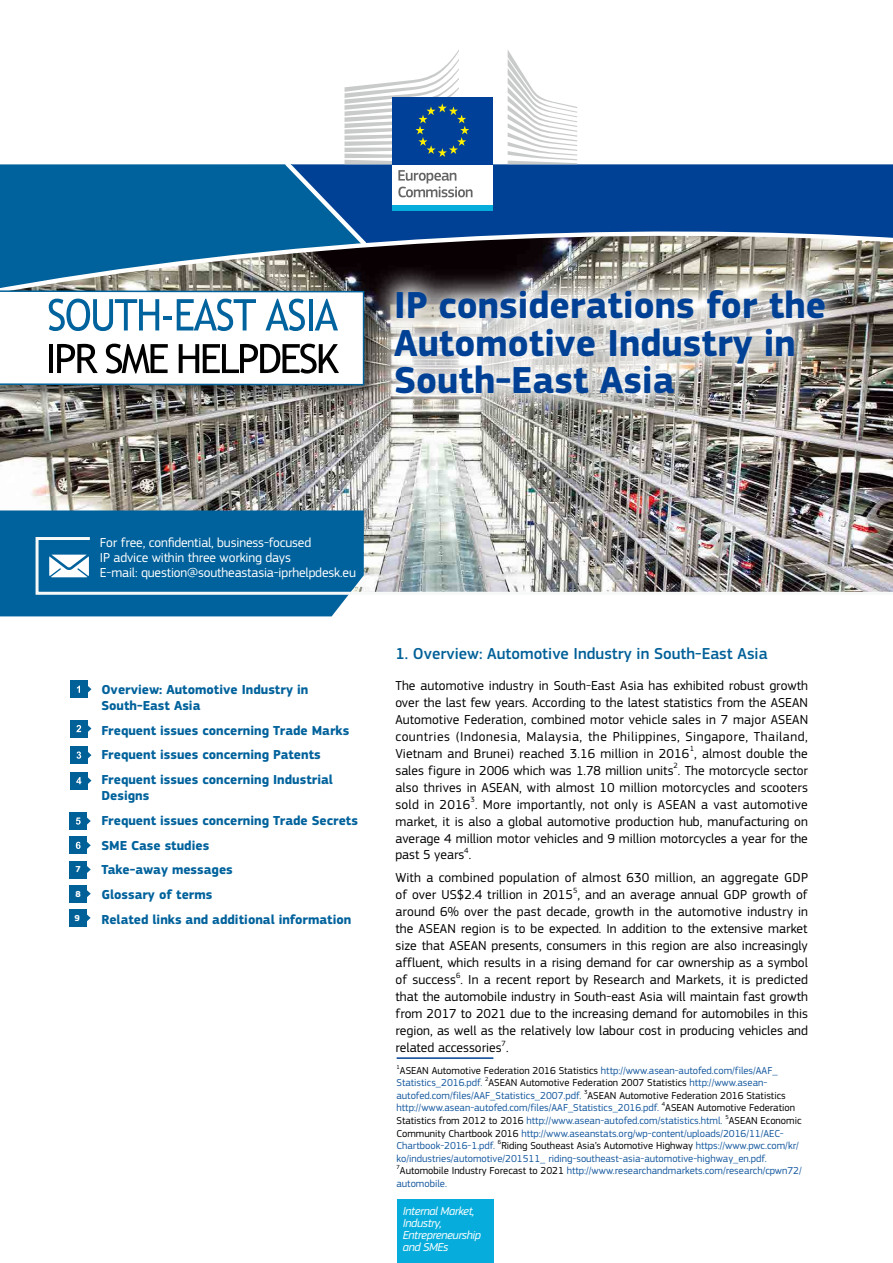
<style>
.page{position:relative;width:893px;height:1263px;background:#fff}
.page>*{position:absolute;margin:0;border:0;box-sizing:border-box;transform-origin:0 0}
.t1{font:700 39px/37.5px "EC Square Sans Pro";color:#004195}
.t2{font:500 16.5px "EC Square Sans Pro";color:#006098}
.t3{font:13.5px/17px "EC Square Sans Pro";letter-spacing:.005em;color:#000;text-align:justify}
.t4{font:700 13.5px/24.8px "EC Square Sans Pro";color:#00629c}
.t5{font:13.5px/15px "EC Square Sans Pro";letter-spacing:-.01em;color:#fff}
.t6{font:italic 12px/12px "EC Square Sans Pro";letter-spacing:-.03em;color:#fff}
.t7{font:10.5px/12.6px "EC Square Sans Pro";color:#16599f}
.t8{font:10.5px/12.6px "EC Square Sans Pro";color:#000}
.t9{font:700 9px "EC Square Sans Pro";color:#fff}
.t10{font:7.8px "EC Square Sans Pro";color:#000}
.t11{font:6.15px "EC Square Sans Pro";color:#000}
.s1{color:#000}
.s2{color:#16599f}
</style>
<div class="page">
<img style="left:0;top:300px;width:893px;height:235px">
<div style="left:472px;top:164px;width:421px;height:58px;background:#004195"></div>
<div style="left:0;top:164px;width:280px;height:58px;background:#00629c"></div>
<svg style="left:0;top:222px;width:893px;height:78px;background:#4c6f86"></svg>
<div style="left:392px;top:162px;width:100px;height:44px;background:#fff"></div>
<div style="left:392px;top:205px;width:100px;height:6px;background:#06addc"></div>
<svg style="left:508px;top:50px;width:69px;height:114px"></svg>
<div style="left:392px;top:97px;width:100px;height:67px;background:#004098"></div>
<svg style="left:280px;top:50px;width:192px;height:200px"></svg>
<svg style="left:368px;top:263px;width:484px;height:158px;background:#b7b4b0"></svg>
<div style="left:0;top:510px;width:364px;height:106px;background:#00629c"></div>
<img style="left:34px;top:535px;width:859px;height:61px">
<div style="left:0;top:288px;width:379px;height:112px;background:#000;opacity:.53"></div>
<svg style="left:0;top:290px;width:365px;height:96px"></svg>
<div style="left:397px;top:1199px;width:96px;height:64px;background:#06addc"></div>
<div style="left:69px;top:812px;width:18px;height:18px;background:#006098"></div>
<svg style="left:76px;top:817px;width:15px;height:8px"></svg>
<div style="left:70px;top:772px;width:18px;height:17px;background:#006098"></div>
<svg style="left:76px;top:777px;width:15px;height:8px"></svg>
<div style="left:70px;top:746px;width:18px;height:18px;background:#006098"></div>
<svg style="left:76px;top:751px;width:15px;height:8px"></svg>
<div style="left:70px;top:720px;width:18px;height:17px;background:#006098"></div>
<svg style="left:76px;top:725px;width:15px;height:8px"></svg>
<div style="left:70px;top:680px;width:18px;height:18px;background:#006098"></div>
<svg style="left:88px;top:686px;width:3px;height:7px"></svg>
<svg style="left:77px;top:686px;width:3px;height:7px"></svg>
<div style="left:69px;top:836px;width:18px;height:18px;background:#006098"></div>
<svg style="left:76px;top:841px;width:15px;height:8px"></svg>
<hr style="left:397px;top:1057px;width:96px;height:2px;background:#004195">
<div style="left:69px;top:861px;width:18px;height:17px;background:#006098"></div>
<svg style="left:87px;top:866px;width:4px;height:7px"></svg>
<div style="left:69px;top:885px;width:18px;height:17px;background:#006098"></div>
<svg style="left:87px;top:890px;width:4px;height:7px"></svg>
<div style="left:69px;top:909px;width:18px;height:18px;background:#006098"></div>
<svg style="left:87px;top:914px;width:4px;height:7px"></svg>
<h1 class="t1" style="left:394px;top:288px;width:434px">IP considerations for the<br>Automotive Industry in<br>South-East Asia</h1>
<p class="t5" style="left:100px;top:535px;width:257px">For free, confidential, business-focused<br>IP advice within three working days<br>E-mail: question@southeastasia-iprhelpdesk.eu</p>
<p class="t9" style="left:75px;top:864px;width:7px">7</p>
<p class="t9" style="left:75px;top:888px;width:7px">8</p>
<p class="t9" style="left:75px;top:912px;width:7px">9</p>
<p class="t4" style="left:101px;top:682px;width:208px;line-height:16.2px">Overview: Automotive Industry in<br>South-East Asia</p>
<p class="t4" style="left:101px;top:718px;width:249px">Frequent issues concerning Trade Marks<br>Frequent issues concerning Patents<br>Frequent issues concerning Industrial</p>
<p class="t4" style="left:101px;top:784px;width:258px">Designs<br>Frequent issues concerning Trade Secrets<br>SME Case studies<br>Take-away messages<br>Glossary of terms<br>Related links and additional information</p>
<p class="t2" style="left:395px;top:644px;width:374px">1. Overview: Automotive Industry in South-East Asia</p>
<p class="t3" style="left:395px;top:677px;width:414px">The automotive industry in South-East Asia has exhibited robust growth over the last few years. According to the latest statistics from the ASEAN Automotive Federation, combined motor vehicle sales in 7 major ASEAN countries (Indonesia, Malaysia, the Philippines, Singapore, Thailand, Vietnam and Brunei) reached 3.16 million in 2016 , almost double the</p>
<p class="t10" style="left:690px;top:744px;width:6px">1</p>
<p class="t3" style="left:395px;top:762px;width:414px">sales figure in 2006 which was 1.78 million units . The motorcycle sector</p>
<p class="t10" style="left:674px;top:761px;width:6px">2</p>
<p class="t3" style="left:395px;top:779px;width:414px">also thrives in ASEAN, with almost 10 million motorcycles and scooters sold in 2016 . More importantly, not only is ASEAN a vast automotive</p>
<p class="t10" style="left:471px;top:795px;width:6px">3</p>
<p class="t3" style="left:395px;top:813px;width:414px">market, it is also a global automotive production hub, manufacturing on average 4 million motor vehicles and 9 million motorcycles a year for the past 5 years .</p>
<p class="t10" style="left:464px;top:846px;width:6px">4</p>
<p class="t3" style="left:395px;top:869px;width:414px">With a combined population of almost 630 million, an aggregate GDP of over US$2.4 trillion in 2015 , and an average annual GDP growth of</p>
<p class="t10" style="left:573px;top:886px;width:6px">5</p>
<p class="t3" style="left:395px;top:903px;width:414px">around 6% over the past decade, growth in the automotive industry in the ASEAN region is to be expected. In addition to the extensive market size that ASEAN presents, consumers in this region are also increasingly affluent, which results in a rising demand for car ownership as a symbol of success . In a recent report by Research and Markets, it is predicted</p>
<p class="t10" style="left:456px;top:971px;width:6px">6</p>
<p class="t3" style="left:395px;top:988px;width:414px">that the automobile industry in South-east Asia will maintain fast growth from 2017 to 2021 due to the increasing demand for automobiles in this region, as well as the relatively low labour cost in producing vehicles and related accessories .</p>
<p class="t10" style="left:502px;top:1038px;width:6px">7</p>
<p class="t11" style="left:396px;top:1063px;width:5px">1</p>
<p class="t7" style="left:396px;top:1064px;width:383px;text-indent:3px"><span class="s1">ASEAN Automotive Federation 2016 Statistics</span> http://www.asean-autofed.com/files/AAF_<br>Statistics_2016.pdf.</p>
<p class="t11" style="left:485px;top:1076px;width:5px">2</p>
<p class="t7" style="left:396px;top:1076px;width:372px;text-indent:92px"><span class="s1">ASEAN Automotive Federation 2007 Statistics</span> http://www.asean&shy;autofed.com/files/AAF_Statistics_2007.pdf.</p>
<p class="t11" style="left:584px;top:1088px;width:5px">3</p>
<p class="t8" style="left:588px;top:1089px;width:200px">ASEAN Automotive Federation 2016 Statistics</p>
<p class="t7" style="left:396px;top:1102px;width:264px">http://www.asean-autofed.com/files/AAF_Statistics_2016.pdf.</p>
<p class="t11" style="left:662px;top:1101px;width:5px">4</p>
<p class="t8" style="left:396px;top:1102px;width:400px;text-indent:269px">ASEAN Automotive Federation<br>Statistics from 2012 to 2016 <span class="s2">http://www.asean-autofed.com/statistics.html.</span></p>
<p class="t11" style="left:725px;top:1113px;width:5px">5</p>
<p class="t7" style="left:396px;top:1114px;width:406px;text-indent:332px"><span class="s1">ASEAN Economic<br>Community Chartbook 2016</span> http://www.aseanstats.org/wp-content/uploads/2016/11/AEC-<br>Chartbook-2016-1.pdf.</p>
<p class="t11" style="left:498px;top:1139px;width:5px">6</p>
<p class="t7" style="left:396px;top:1139px;width:404px;text-indent:105px"><span class="s1">Riding Southeast Asia’s Automotive Highway</span> https://www.pwc.com/kr/ ko/industries/automotive/201511_ riding-southeast-asia-automotive-highway_en.pdf.</p>
<p class="t11" style="left:396px;top:1164px;width:5px">7</p>
<p class="t7" style="left:396px;top:1165px;width:407px;text-indent:3px"><span class="s1">Automobile Industry Forecast to 2021</span> http://www.researchandmarkets.com/research/cpwn72/ automobile.</p>
<p class="t6" style="left:403px;top:1205px;width:79px">Internal Market,<br>Industry,<br>Entrepreneurship and SMEs</p>
</div>
